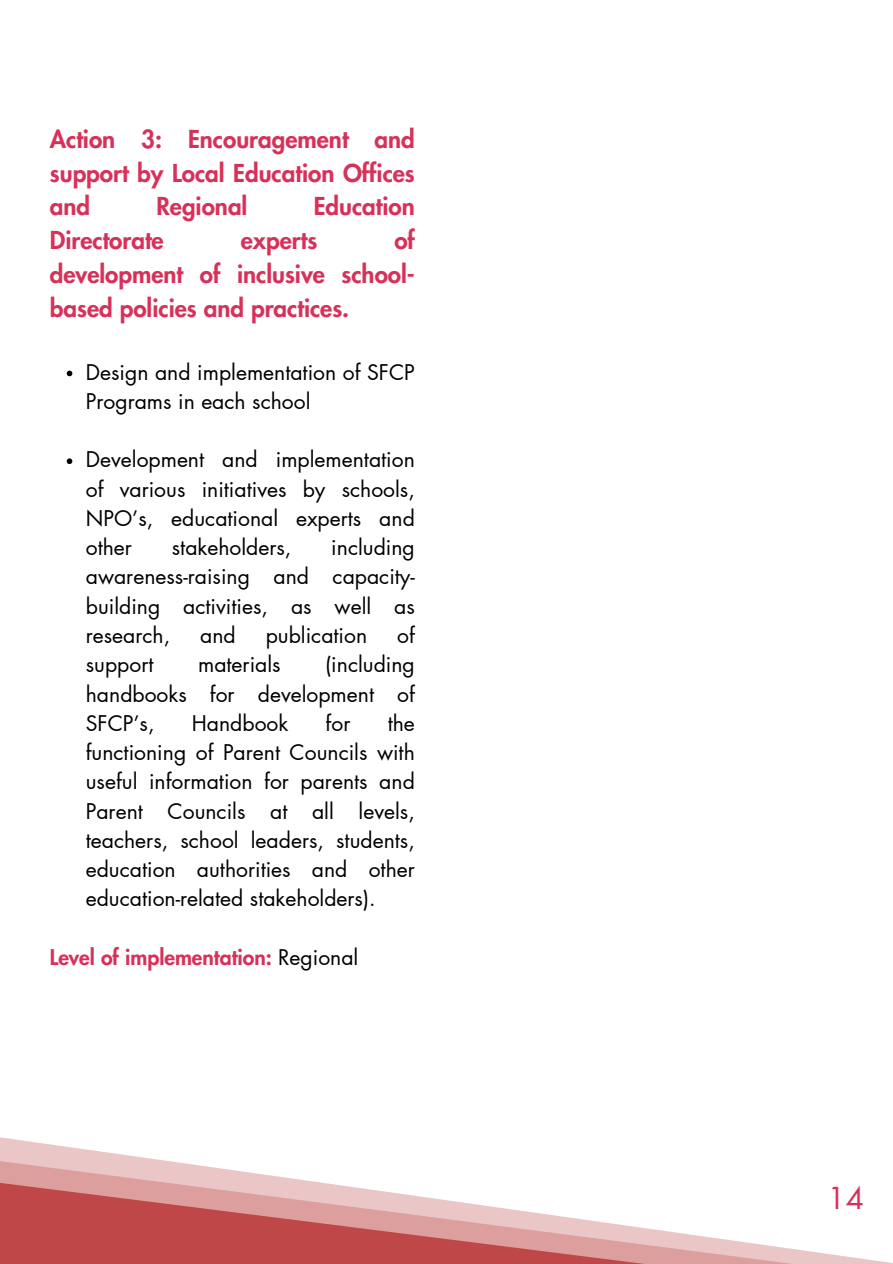
<style>
.page{position:relative;width:893px;height:1264px;background:#fff}
.page>*{position:absolute;margin:0;border:0;box-sizing:border-box;transform-origin:0 0}
.t1{font:29.55px "Futura LT Pro";color:#d83159}
.t2{font:800 24.15px/33.8px "Futura LT Pro";color:#d83159;text-align:justify}
.t3{font:21.15px/29.2px "Futura LT Pro";color:#000;text-align:justify}
.t4{font:800 21.15px "Futura LT Pro";color:#d83159}
.s1{font-weight:400;color:#000}
</style>
<div class="page">
<svg style="left:0;top:1137px;width:891px;height:126px"></svg>
<svg style="left:67px;top:370px;width:5px;height:6px"></svg>
<svg style="left:67px;top:458px;width:5px;height:6px"></svg>
<p class="t2" style="left:50px;top:123px;width:366px">Action 3: Encouragement and support by Local Education Offices and</p>
<p class="t2" style="left:156px;top:190px;width:92px">Regional</p>
<p class="t2" style="left:314px;top:190px;width:103px">Education</p>
<p class="t2" style="left:50px;top:224px;width:115px">Directorate</p>
<p class="t2" style="left:241px;top:224px;width:78px">experts</p>
<p class="t2" style="left:50px;top:224px;width:366px;text-indent:344px">of development of inclusive school&shy;based policies and practices.</p>
<p class="t3" style="left:86px;top:358px;width:330px">Design and implementation of SFCP<br>Programs in each school</p>
<p class="t3" style="left:86px;top:446px;width:330px">Development and implementation of various initiatives by schools, NPO’s, educational experts and other</p>
<p class="t3" style="left:86px;top:533px;width:330px;text-indent:245px">including awareness-raising and capacity&shy;building activities, as well as research,</p>
<p class="t3" style="left:172px;top:533px;width:121px">stakeholders,</p>
<p class="t3" style="left:200px;top:621px;width:37px">and</p>
<p class="t3" style="left:266px;top:621px;width:103px">publication</p>
<p class="t3" style="left:397px;top:621px;width:19px">of</p>
<p class="t3" style="left:86px;top:650px;width:69px">support</p>
<p class="t3" style="left:198px;top:650px;width:84px">materials</p>
<p class="t3" style="left:86px;top:650px;width:330px;text-indent:239px">(including handbooks for development of SFCP’s,</p>
<p class="t3" style="left:192px;top:709px;width:98px">Handbook</p>
<p class="t3" style="left:325px;top:709px;width:26px">for</p>
<p class="t3" style="left:86px;top:709px;width:330px;text-indent:302px">the functioning of Parent Councils with useful information for parents and Parent Councils at all levels, teachers, school leaders, students, education authorities and other education-related stakeholders).</p>
<p class="t4" style="left:50px;top:947px;width:310px">Level of implementation: <span class="s1">Regional</span></p>
<h1 class="t1" style="left:827px;top:1184px;width:38px">14</h1>
</div>
